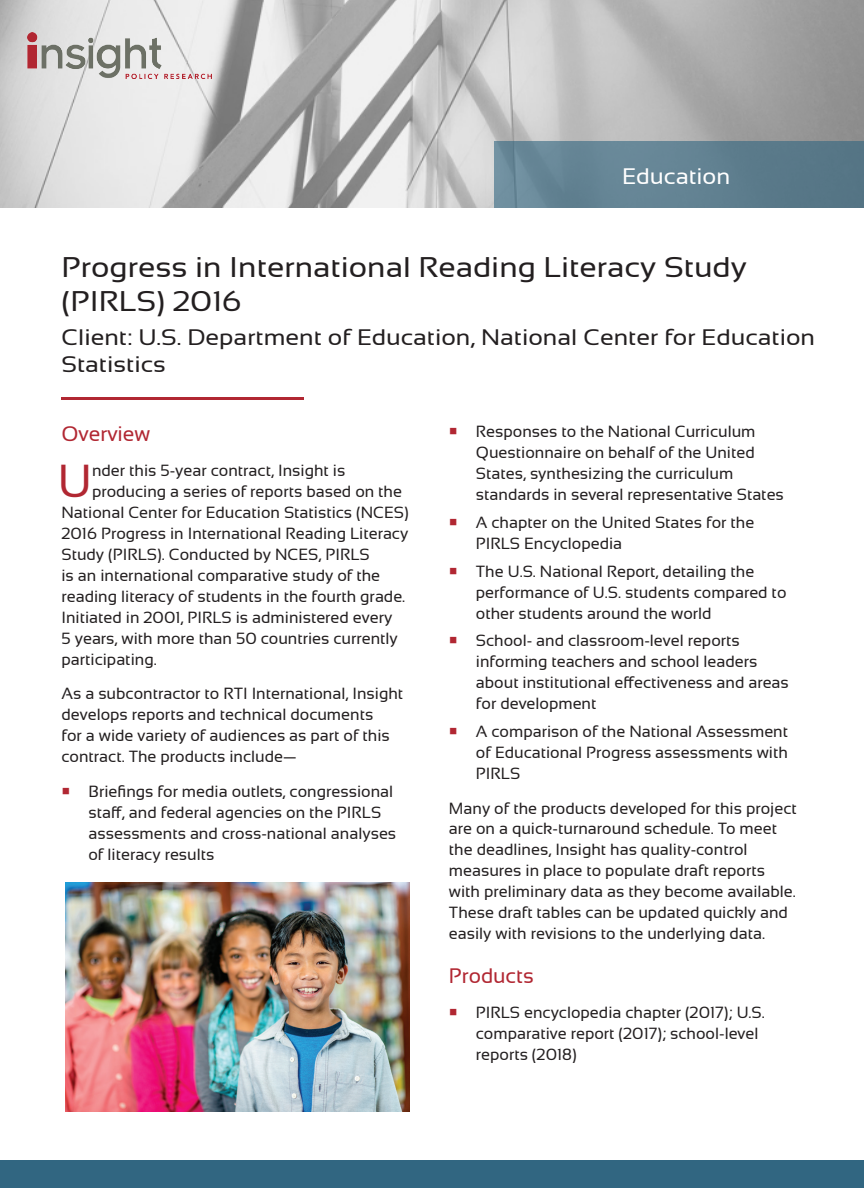
<style>
.page{position:relative;width:864px;height:1188px;background:#fff}
.page>*{position:absolute;margin:0;border:0;box-sizing:border-box;transform-origin:0 0}
.t1{font:46.35px "Sansation";color:#b12732}
.t2{font:28.5px/34.2px "Sansation";color:#231f20;scale:1.1 1}
.t3{font:22.5px/27px "Sansation";color:#231f20;scale:1.1 1}
.t4{font:22.5px "Sansation";color:#fff;scale:1.05 1}
.t5{font:21px "Sansation";color:#b12732}
.t6{font:16.2px/21px "Sansation";color:#231f20}
.s1{color:#b12732}
</style>
<div class="page">
<div style="left:0;top:1161px;width:864px;height:27px;background:#316681"></div>
<img style="left:0;top:0;width:864px;height:207px">
<div style="left:495px;top:141px;width:369px;height:66px;background:linear-gradient(to right,#6d8d9d,#557585)"></div>
<hr style="left:62px;top:398px;width:242px;height:2px;background:#b12732">
<img style="left:27px;top:32px;width:184px;height:46px">
<img style="left:66px;top:882px;width:343px;height:230px">
<h3 class="t4" style="left:622px;top:164px;width:105px">Education</h3>
<h2 class="t2" style="left:62px;top:250px;width:625px">Progress in International Reading Literacy Study (PIRLS) 2016</h2>
<h3 class="t3" style="left:62px;top:323px;width:687px">Client: U.S. Department of Education, National Center for Education<br>Statistics</h3>
<p class="t5" style="left:62px;top:422px;width:90px">Overview</p>
<h1 class="t1" style="left:58px;top:455px;width:36px">U</h1>
<p class="t6" style="left:92px;top:460px;width:255px">nder this 5-year contract, Insight is</p>
<p class="t6" style="left:92px;top:481px;width:312px">producing a series of reports based on the</p>
<p class="t6" style="left:61px;top:502px;width:349px">National Center for Education Statistics (NCES)</p>
<p class="t6" style="left:61px;top:523px;width:348px">2016 Progress in International Reading Literacy</p>
<p class="t6" style="left:61px;top:544px;width:310px">Study (PIRLS). Conducted by NCES, PIRLS</p>
<p class="t6" style="left:61px;top:565px;width:320px">is an international comparative study of the</p>
<p class="t6" style="left:61px;top:586px;width:345px">reading literacy of students in the fourth grade.</p>
<p class="t6" style="left:61px;top:607px;width:332px">Initiated in 2001, PIRLS is administered every</p>
<p class="t6" style="left:61px;top:628px;width:338px">5 years, with more than 50 countries currently</p>
<p class="t6" style="left:61px;top:649px;width:97px">participating.</p>
<p class="t6" style="left:61px;top:683px;width:343px">As a subcontractor to RTI International, Insight develops reports and technical documents<br>for a wide variety of audiences as part of this contract. The products include—</p>
<p class="t6" style="left:89px;top:781px;width:309px;text-indent:-27px"><span class="s1">○</span> Briefings for media outlets, congressional staff, and federal agencies on the PIRLS assessments and cross-national analyses of literacy results</p>
<p class="t6" style="left:476px;top:421px;width:310px;text-indent:-27px"><span class="s1">○</span> Responses to the National Curriculum Questionnaire on behalf of the United States, synthesizing the curriculum standards in several representative States</p>
<p class="t6" style="left:476px;top:512px;width:280px;text-indent:-27px"><span class="s1">○</span> A chapter on the United States for the<br>PIRLS Encyclopedia</p>
<p class="t6" style="left:476px;top:560px;width:312px;text-indent:-27px"><span class="s1">○</span> The U.S. National Report, detailing the performance of U.S. students compared to other students around the world</p>
<p class="t6" style="left:476px;top:630px;width:315px;text-indent:-27px"><span class="s1">○</span> School- and classroom-level reports informing teachers and school leaders about institutional effectiveness and areas for development</p>
<p class="t6" style="left:476px;top:721px;width:314px;text-align:justify;text-indent:-27px"><span class="s1">○</span> A comparison of the National Assessment of Educational Progress assessments with PIRLS</p>
<p class="t6" style="left:449px;top:797px;width:349px">Many of the products developed for this project are on a quick-turnaround schedule. To meet the deadlines, Insight has quality-control measures in place to populate draft reports with preliminary data as they become available.<br>These draft tables can be updated quickly and easily with revisions to the underlying data.</p>
<p class="t5" style="left:449px;top:964px;width:86px">Products</p>
<p class="t6" style="left:476px;top:1001px;width:291px;text-indent:-27px"><span class="s1">○</span> PIRLS encyclopedia chapter (2017); U.S. comparative report (2017); school-level reports (2018)</p>
</div>
